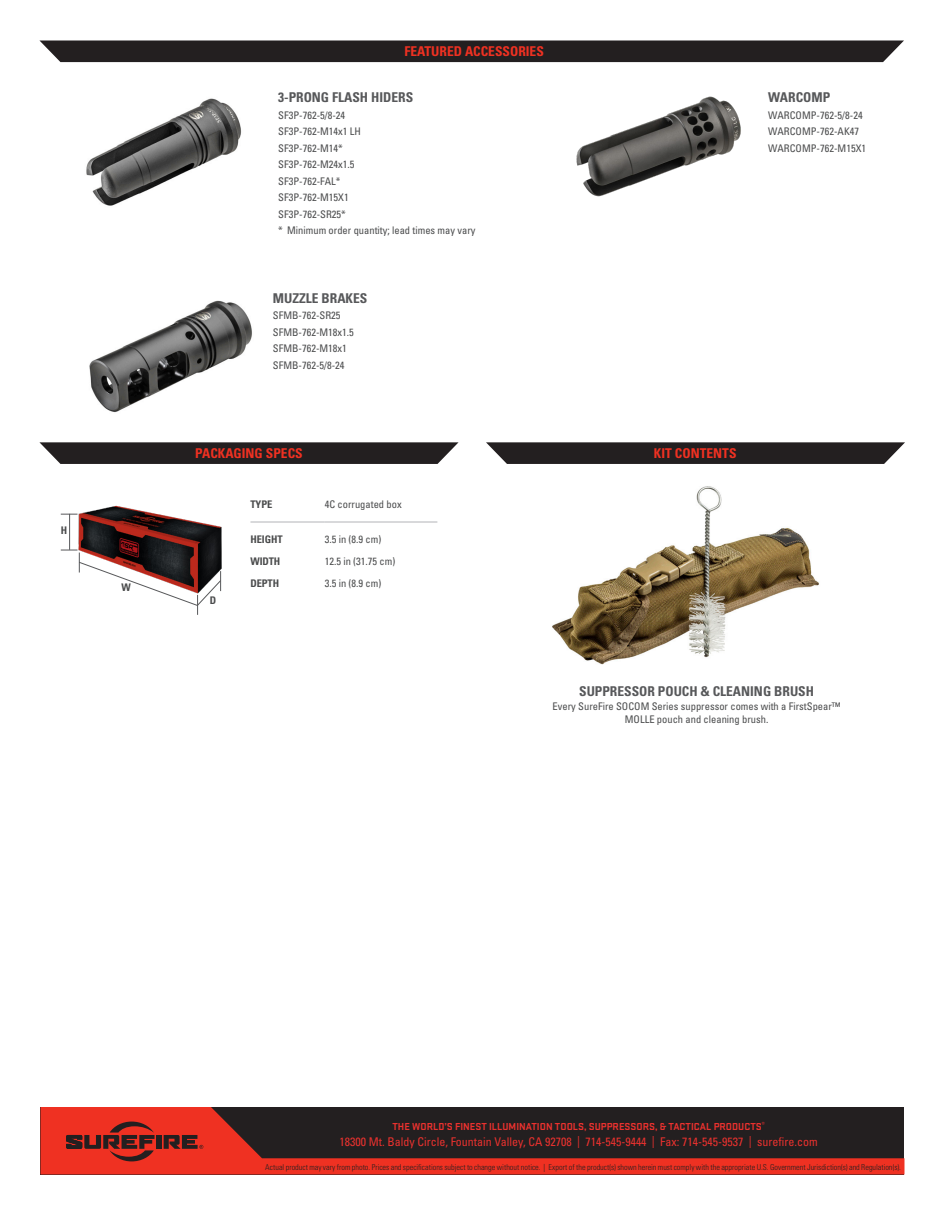
<style>
.page{position:relative;width:945px;height:1215px;background:#fff}
.page>*{position:absolute;margin:0;border:0;box-sizing:border-box;transform-origin:0 0}
.Accessories_-_Header{font:700 condensed 13.5px "Univers LT Std";color:#57585a}
.Section_Header{font:700 condensed 13.5px "Univers LT Std";color:#ef3122}
.t1{font:condensed 12px "Univers LT Std";color:#ea312e}
.Specs_-_Main{font:condensed 10.5px/13.5px "Univers LT Std";color:#4b4c4d;text-align:center}
.t2{font:700 10.5px "Stratum 2";color:#ea312e}
.Specs_Bold{font:700 condensed 10.5px "Univers LT Std";letter-spacing:-.01em;color:#4b4c4d}
.Specs_-_Main-2{font:700 condensed 10.5px "Univers LT Std";color:#4b4c4d}
.t3{font:300 condensed 8.1px "Univers LT Std";color:#231f20}
</style>
<div class="page">
<svg style="left:40px;top:1107px;width:864px;height:67px;background:#6c2520"></svg>
<div style="left:156px;top:1135px;width:5px;height:14px;background:#231f20"></div>
<svg style="left:66px;top:1122px;width:89px;height:39px;background:#a52a21"></svg>
<svg style="left:164px;top:1135px;width:39px;height:14px"></svg>
<svg style="left:39px;top:442px;width:420px;height:22px;background:#322e2f"></svg>
<svg style="left:39px;top:40px;width:865px;height:22px;background:#2c292a"></svg>
<svg style="left:486px;top:442px;width:419px;height:22px;background:#312d2e"></svg>
<hr style="left:250px;top:522px;width:75px;height:1px;background:#b2b3b7">
<hr style="left:325px;top:522px;width:112px;height:1px;background:#b2b3b7">
<img style="left:65px;top:505px;width:157px;height:108px">
<img style="left:86px;top:98px;width:156px;height:108px">
<img style="left:89px;top:300px;width:163px;height:113px">
<img style="left:576px;top:96px;width:165px;height:101px">
<img style="left:552px;top:486px;width:267px;height:179px">
<p class="Specs_-_Main-2" style="left:61px;top:524px;width:8px">H</p>
<p class="Specs_-_Main-2" style="left:121px;top:581px;width:11px">W</p>
<p class="Section_Header" style="left:404px;top:43px;width:141px">FEATURED ACCESSORIES</p>
<p class="Accessories_-_Header" style="left:278px;top:89px;width:137px">3-PRONG FLASH HIDERS</p>
<p class="Specs_-_Main" style="left:278px;top:108px;width:69px">SF3P-762-5/8-24</p>
<p class="Specs_-_Main" style="left:278px;top:125px;width:84px">SF3P-762-M14x1 LH</p>
<p class="Specs_-_Main" style="left:278px;top:141px;width:66px">SF3P-762-M14*</p>
<p class="Specs_-_Main" style="left:278px;top:158px;width:78px">SF3P-762-M24x1.5</p>
<p class="Specs_-_Main" style="left:278px;top:174px;width:64px">SF3P-762-FAL*</p>
<p class="Specs_-_Main" style="left:278px;top:191px;width:72px">SF3P-762-M15X1</p>
<p class="Specs_-_Main" style="left:278px;top:207px;width:69px">SF3P-762-SR25*</p>
<p class="Specs_-_Main" style="left:278px;top:224px;width:199px">* Minimum order quantity; lead times may vary</p>
<p class="Accessories_-_Header" style="left:273px;top:290px;width:96px">MUZZLE BRAKES</p>
<p class="Specs_-_Main" style="left:273px;top:309px;width:69px">SFMB-762-SR25</p>
<p class="Specs_-_Main" style="left:273px;top:325px;width:83px">SFMB-762-M18x1.5</p>
<p class="Specs_-_Main" style="left:273px;top:342px;width:76px">SFMB-762-M18x1</p>
<p class="Specs_-_Main" style="left:273px;top:358px;width:73px">SFMB-762-5/8-24</p>
<p class="Section_Header" style="left:195px;top:445px;width:109px">PACKAGING SPECS</p>
<p class="Specs_-_Main-2" style="left:210px;top:594px;width:8px">D</p>
<p class="Specs_Bold" style="left:250px;top:498px;width:23px">TYPE</p>
<p class="Specs_-_Main" style="left:325px;top:498px;width:78px">4C corrugated box</p>
<p class="Specs_Bold" style="left:250px;top:533px;width:34px">HEIGHT</p>
<p class="Specs_-_Main" style="left:325px;top:533px;width:58px">3.5 in (8.9 cm)</p>
<p class="Specs_Bold" style="left:250px;top:555px;width:31px">WIDTH</p>
<p class="Specs_-_Main" style="left:325px;top:554px;width:72px">12.5 in (31.75 cm)</p>
<p class="Specs_Bold" style="left:250px;top:576px;width:30px">DEPTH</p>
<p class="Specs_-_Main" style="left:325px;top:576px;width:58px">3.5 in (8.9 cm)</p>
<p class="Accessories_-_Header" style="left:768px;top:89px;width:64px">WARCOMP</p>
<p class="Specs_-_Main" style="left:768px;top:108px;width:96px">WARCOMP-762-5/8-24</p>
<p class="Specs_-_Main" style="left:768px;top:125px;width:92px">WARCOMP-762-AK47</p>
<p class="Specs_-_Main" style="left:768px;top:141px;width:99px">WARCOMP-762-M15X1</p>
<p class="Section_Header" style="left:654px;top:445px;width:84px">KIT CONTENTS</p>
<p class="Accessories_-_Header" style="left:579px;top:683px;width:236px">SUPPRESSOR POUCH &amp; CLEANING BRUSH</p>
<p class="Specs_-_Main" style="left:553px;top:699px;width:289px">Every SureFire SOCOM Series suppressor comes with a FirstSpear™<br>MOLLE pouch and cleaning brush.</p>
<p class="t2" style="left:392px;top:1119px;width:374px">THE WORLD’S FINEST ILLUMINATION TOOLS, SUPPRESSORS, &amp; TACTICAL PRODUCTS<sup>®</sup></p>
<p class="t1" style="left:339px;top:1134px;width:480px">18300 Mt. Baldy Circle, Fountain Valley, CA 92708 | 714-545-9444 | Fax: 714-545-9537 | surefire.com</p>
<p class="t3" style="left:265px;top:1162px;width:637px">Actual product may vary from photo. Prices and specifications subject to change without notice. | Export of the product(s) shown herein must comply with the appropriate U.S. Government Jurisdiction(s) and Regulation(s).</p>
</div>
